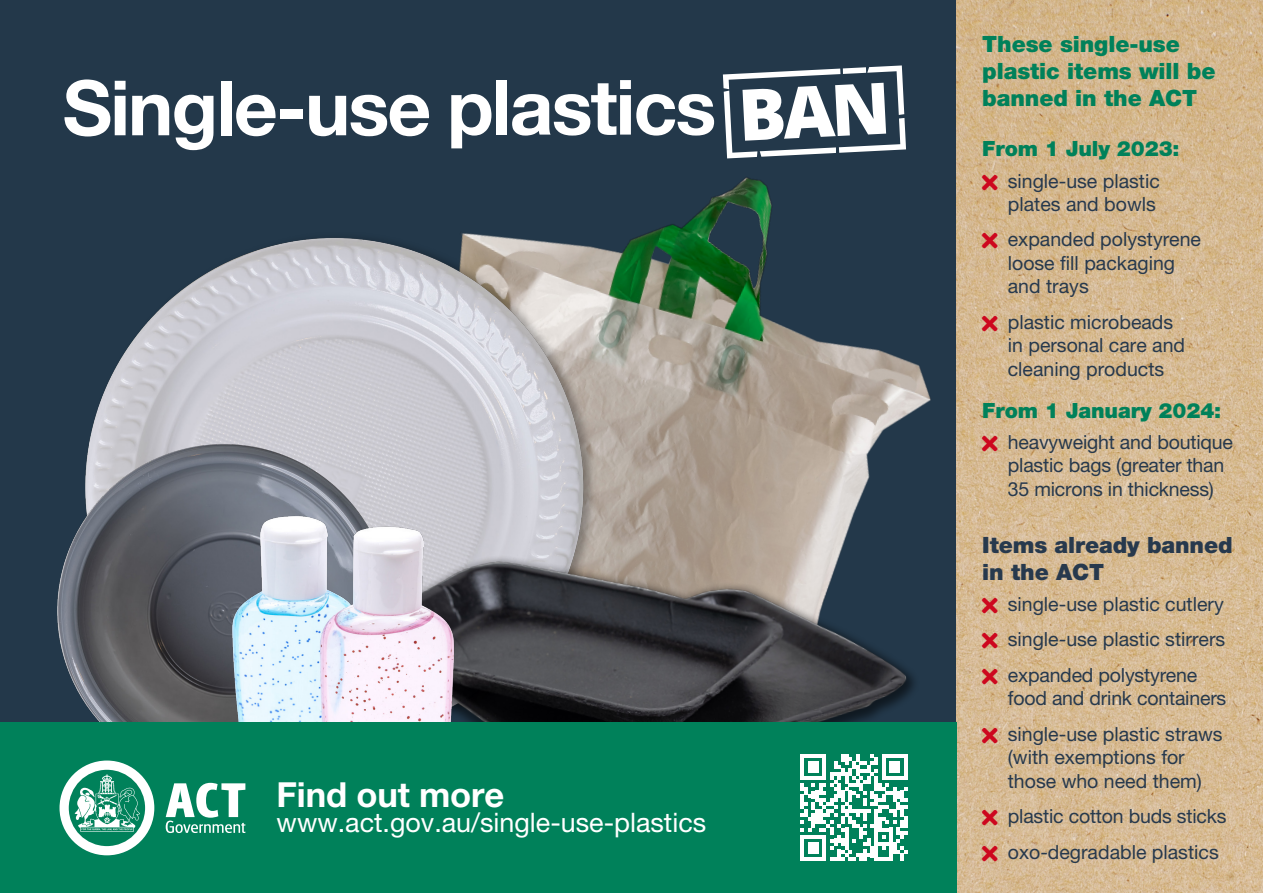
<style>
.page{position:relative;width:1263px;height:893px;background:#fff}
.page>*{position:absolute;margin:0;border:0;box-sizing:border-box;transform-origin:0 0}
.t1{font:700 34.5px "Helvetica Neue";letter-spacing:-.005em;color:#fff}
.t2{font:26.85px "Helvetica Neue CE";color:#fff}
.t3{font:900 22.5px/27px "Helvetica Neue CE";letter-spacing:-.005em;color:#00815a}
.t4{font:900 22.5px/27px "Helvetica Neue CE";letter-spacing:-.005em;color:#27394d}
.t5{font:900 21px "Helvetica Neue CE";letter-spacing:-.005em;color:#00815a}
.t6{font:19.5px/23.4px "Helvetica Neue CE";color:#27394d}
</style>
<div class="page">
<div style="left:0;top:0;width:1263px;height:795px;background:#23384a"></div>
<svg style="left:64px;top:79px;width:62px;height:57px"></svg>
<svg style="left:132px;top:95px;width:81px;height:55px"></svg>
<div style="left:221px;top:81px;width:10px;height:54px;background:#fff"></div>
<svg style="left:236px;top:95px;width:40px;height:41px"></svg>
<div style="left:280px;top:110px;width:23px;height:9px;background:#fff"></div>
<svg style="left:309px;top:95px;width:13px;height:41px"></svg>
<img style="left:322px;top:64px;width:635px;height:313px">
<img style="left:91px;top:221px;width:718px;height:213px">
<img style="left:0;top:434px;width:150px;height:289px">
<img style="left:253px;top:377px;width:704px;height:346px">
<img style="left:957px;top:0;width:306px;height:893px">
<img style="left:150px;top:384px;width:345px;height:339px">
<div style="left:0;top:723px;width:957px;height:170px;background:#00815a"></div>
<svg style="left:60px;top:760px;width:94px;height:95px"></svg>
<svg style="left:166px;top:783px;width:79px;height:50px"></svg>
<svg style="left:800px;top:754px;width:107px;height:107px"></svg>
<svg style="left:982px;top:174px;width:16px;height:16px"></svg>
<svg style="left:982px;top:233px;width:16px;height:16px"></svg>
<svg style="left:982px;top:316px;width:16px;height:15px"></svg>
<svg style="left:982px;top:436px;width:16px;height:15px"></svg>
<svg style="left:982px;top:598px;width:16px;height:15px"></svg>
<svg style="left:982px;top:633px;width:16px;height:16px"></svg>
<svg style="left:982px;top:669px;width:16px;height:15px"></svg>
<svg style="left:982px;top:728px;width:16px;height:15px"></svg>
<svg style="left:982px;top:810px;width:16px;height:15px"></svg>
<svg style="left:982px;top:845px;width:16px;height:16px"></svg>
<p class="t1" style="left:277px;top:774px;width:229px">Find out more</p>
<p class="t2" style="left:277px;top:806px;width:431px">www.act.gov.au/single-use-plastics</p>
<p class="t3" style="left:982px;top:30px;width:235px">These single-use plastic items will be banned in the ACT</p>
<p class="t5" style="left:982px;top:136px;width:199px">From 1 July 2023:</p>
<p class="t6" style="left:1008px;top:169px;width:154px">single-use plastic plates and bowls</p>
<p class="t6" style="left:1008px;top:228px;width:195px">expanded polystyrene loose fill packaging and trays</p>
<p class="t6" style="left:1008px;top:310px;width:179px">plastic microbeads in personal care and cleaning products</p>
<p class="t5" style="left:982px;top:397px;width:240px">From 1 January 2024:</p>
<p class="t6" style="left:1008px;top:431px;width:227px">heavyweight and boutique plastic bags (greater than<br>35 microns in thickness)</p>
<p class="t4" style="left:982px;top:531px;width:252px">Items already banned in the ACT</p>
<p class="t6" style="left:1008px;top:592px;width:217px">single-use plastic cutlery</p>
<p class="t6" style="left:1008px;top:628px;width:219px">single-use plastic stirrers</p>
<p class="t6" style="left:1008px;top:663px;width:220px">expanded polystyrene food and drink containers</p>
<p class="t6" style="left:1008px;top:722px;width:216px">single-use plastic straws (with exemptions for those who need them)</p>
<p class="t6" style="left:1008px;top:805px;width:220px">plastic cotton buds sticks</p>
<p class="t6" style="left:1008px;top:840px;width:212px">oxo-degradable plastics</p>
</div>
